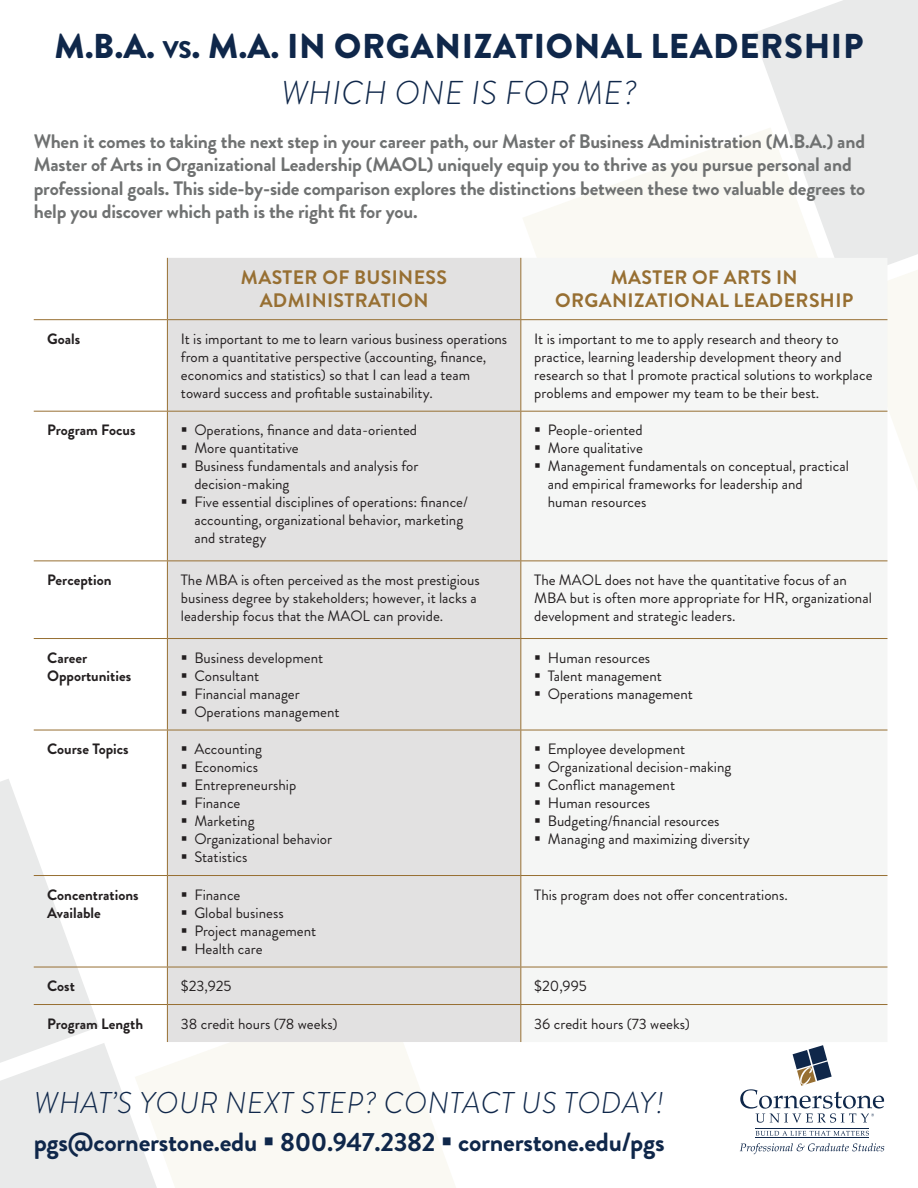
<style>
.page{position:relative;width:918px;height:1188px;background:#fff}
.page>*{position:absolute;margin:0;border:0;box-sizing:border-box;transform-origin:0 0}
.t1{font:900 34.5px "Brandon Grotesque";letter-spacing:.02em;color:#0f274a}
.t2{font:italic 300 33px "Brandon Grotesque";letter-spacing:.02em;color:#0f274a}
.t3{font:italic 300 30px "Brandon Grotesque";letter-spacing:.02em;color:#0f274a}
.t4{font:700 26.25px "Brandon Grotesque";letter-spacing:-.01em;color:#0f274a}
.t5{font:700 19.5px/23.4px "Brandon Grotesque";letter-spacing:-.01em;color:#6f7171}
.t6{font:700 19.5px/23.4px "Brandon Grotesque";letter-spacing:.02em;color:#976f32;text-align:center}
.t7{font:15px/18px "Brandon Grotesque";color:#231f20}
.t8{font:700 15px/18px "Brandon Grotesque";color:#231f20}
.s1{font-size:24.15px}
.s2{font-style:inherit}
</style>
<div class="page">
<svg style="left:157px;top:987px;width:299px;height:201px;fill:#faf9f3"></svg>
<svg style="left:887px;top:281px;width:31px;height:208px"></svg>
<svg style="left:523px;top:134px;width:230px;height:124px;fill:#faf9f3"></svg>
<svg style="left:753px;top:0;width:165px;height:281px;fill:#e9eaea"></svg>
<svg style="left:0;top:779px;width:157px;height:409px"></svg>
<div style="left:168px;top:258px;width:352px;height:784px;background:#e2e1e1"></div>
<div style="left:521px;top:258px;width:366px;height:784px;background:#f5f6f5"></div>
<hr style="left:167px;top:258px;width:1px;height:61px;background:#976f32">
<hr style="left:520px;top:258px;width:1px;height:61px;background:#976f32">
<hr style="left:34px;top:319px;width:133px;height:1px;background:#976f32">
<hr style="left:167px;top:319px;width:354px;height:1px;background:#976f32">
<hr style="left:167px;top:320px;width:1px;height:91px;background:#976f32">
<hr style="left:521px;top:319px;width:366px;height:1px;background:#976f32">
<hr style="left:520px;top:320px;width:1px;height:91px;background:#976f32">
<hr style="left:34px;top:411px;width:133px;height:1px;background:#976f32">
<hr style="left:167px;top:411px;width:354px;height:1px;background:#976f32">
<hr style="left:167px;top:412px;width:1px;height:149px;background:#976f32">
<hr style="left:521px;top:411px;width:366px;height:1px;background:#976f32">
<hr style="left:520px;top:412px;width:1px;height:149px;background:#976f32">
<hr style="left:34px;top:561px;width:133px;height:1px;background:#976f32">
<hr style="left:167px;top:561px;width:354px;height:1px;background:#976f32">
<hr style="left:167px;top:561px;width:1px;height:77px;background:#976f32">
<hr style="left:521px;top:561px;width:366px;height:1px;background:#976f32">
<hr style="left:520px;top:561px;width:1px;height:77px;background:#976f32">
<hr style="left:34px;top:638px;width:133px;height:1px;background:#976f32">
<hr style="left:167px;top:638px;width:354px;height:1px;background:#976f32">
<hr style="left:167px;top:639px;width:1px;height:91px;background:#976f32">
<hr style="left:521px;top:638px;width:366px;height:1px;background:#976f32">
<hr style="left:520px;top:639px;width:1px;height:91px;background:#976f32">
<hr style="left:34px;top:730px;width:133px;height:1px;background:#976f32">
<hr style="left:167px;top:730px;width:354px;height:1px;background:#976f32">
<hr style="left:167px;top:730px;width:1px;height:145px;background:#976f32">
<hr style="left:521px;top:730px;width:366px;height:1px;background:#976f32">
<hr style="left:520px;top:730px;width:1px;height:145px;background:#976f32">
<hr style="left:34px;top:875px;width:133px;height:1px;background:#976f32">
<hr style="left:167px;top:875px;width:354px;height:1px;background:#976f32">
<hr style="left:167px;top:876px;width:1px;height:91px;background:#976f32">
<hr style="left:521px;top:875px;width:366px;height:1px;background:#976f32">
<hr style="left:520px;top:876px;width:1px;height:91px;background:#976f32">
<hr style="left:34px;top:967px;width:133px;height:1px;background:#976f32">
<hr style="left:167px;top:967px;width:354px;height:1px;background:#976f32">
<hr style="left:167px;top:967px;width:1px;height:37px;background:#976f32">
<hr style="left:521px;top:967px;width:366px;height:1px;background:#976f32">
<hr style="left:520px;top:967px;width:1px;height:37px;background:#976f32">
<hr style="left:34px;top:1004px;width:133px;height:1px;background:#976f32">
<hr style="left:167px;top:1004px;width:354px;height:1px;background:#976f32">
<hr style="left:167px;top:1005px;width:1px;height:37px;background:#976f32">
<hr style="left:521px;top:1004px;width:366px;height:1px;background:#976f32">
<hr style="left:520px;top:1005px;width:1px;height:37px;background:#976f32">
<svg style="left:740px;top:1045px;width:144px;height:78px"></svg>
<svg style="left:756px;top:1131px;width:113px;height:5px"></svg>
<hr style="left:756px;top:1129px;width:113px;height:1px;background:#0f274a">
<hr style="left:756px;top:1138px;width:113px;height:1px;background:#0f274a">
<svg style="left:740px;top:1143px;width:144px;height:11px"></svg>
<svg style="left:182px;top:427px;width:5px;height:5px"></svg>
<svg style="left:182px;top:445px;width:5px;height:5px"></svg>
<svg style="left:182px;top:463px;width:5px;height:5px"></svg>
<svg style="left:182px;top:499px;width:5px;height:5px"></svg>
<svg style="left:536px;top:427px;width:4px;height:5px"></svg>
<svg style="left:536px;top:445px;width:4px;height:5px"></svg>
<svg style="left:536px;top:463px;width:4px;height:5px"></svg>
<svg style="left:182px;top:655px;width:5px;height:4px"></svg>
<svg style="left:182px;top:673px;width:5px;height:4px"></svg>
<svg style="left:182px;top:691px;width:5px;height:4px"></svg>
<svg style="left:182px;top:709px;width:5px;height:4px"></svg>
<svg style="left:536px;top:655px;width:4px;height:4px"></svg>
<svg style="left:536px;top:673px;width:4px;height:4px"></svg>
<svg style="left:536px;top:691px;width:4px;height:4px"></svg>
<svg style="left:182px;top:746px;width:5px;height:5px"></svg>
<svg style="left:182px;top:764px;width:5px;height:5px"></svg>
<svg style="left:182px;top:782px;width:5px;height:5px"></svg>
<svg style="left:182px;top:800px;width:5px;height:5px"></svg>
<svg style="left:182px;top:818px;width:5px;height:5px"></svg>
<svg style="left:182px;top:836px;width:5px;height:5px"></svg>
<svg style="left:182px;top:854px;width:5px;height:5px"></svg>
<svg style="left:536px;top:746px;width:4px;height:5px"></svg>
<svg style="left:536px;top:764px;width:4px;height:5px"></svg>
<svg style="left:536px;top:782px;width:4px;height:5px"></svg>
<svg style="left:536px;top:800px;width:4px;height:5px"></svg>
<svg style="left:536px;top:818px;width:4px;height:5px"></svg>
<svg style="left:536px;top:836px;width:4px;height:5px"></svg>
<svg style="left:182px;top:892px;width:5px;height:4px"></svg>
<svg style="left:182px;top:910px;width:5px;height:4px"></svg>
<svg style="left:182px;top:928px;width:5px;height:4px"></svg>
<svg style="left:182px;top:946px;width:5px;height:4px"></svg>
<h1 class="t1" style="left:54px;top:22px;width:810px">M.B.A. <span class="s1">vs</span><span class="s2">.</span> M.A. IN ORGANIZATIONAL LEADERSHIP</h1>
<h2 class="t2" style="left:281px;top:70px;width:358px">WHICH ONE IS FOR ME?</h2>
<p class="t5" style="left:34px;top:130px;width:833px">When it comes to taking the next step in your career path, our Master of Business Administration (M.B.A.) and Master of Arts in Organizational Leadership (MAOL) uniquely equip you to thrive as you pursue personal and professional goals. This side-by-side comparison explores the distinctions between these two valuable degrees to help you discover which path is the right fit for you.</p>
<h3 class="t6" style="left:241px;top:266px;width:208px">MASTER OF BUSINESS<br>ADMINISTRATION</h3>
<h3 class="t6" style="left:555px;top:266px;width:300px">MASTER OF ARTS IN<br>ORGANIZATIONAL LEADERSHIP</h3>
<p class="t8" style="left:47px;top:330px;width:35px">Goals</p>
<p class="t7" style="left:181px;top:330px;width:328px">It is important to me to learn various business operations from a quantitative perspective (accounting, finance, economics and statistics) so that I can lead a team toward success and profitable sustainability.</p>
<p class="t7" style="left:534px;top:330px;width:340px">It is important to me to apply research and theory to practice, learning leadership development theory and research so that I promote practical solutions to workplace problems and empower my team to be their best.</p>
<p class="t8" style="left:47px;top:421px;width:90px">Program Focus</p>
<p class="t7" style="left:194px;top:421px;width:275px">Operations, finance and data-oriented<br>More quantitative<br>Business fundamentals and analysis for decision-making<br>Five essential disciplines of operations: finance/ accounting, organizational behavior, marketing and strategy</p>
<p class="t7" style="left:548px;top:421px;width:303px">People-oriented<br>More qualitative<br>Management fundamentals on conceptual, practical and empirical frameworks for leadership and<br>human resources</p>
<p class="t8" style="left:47px;top:571px;width:66px">Perception</p>
<p class="t7" style="left:181px;top:571px;width:300px">The MBA is often perceived as the most prestigious business degree by stakeholders; however, it lacks a leadership focus that the MAOL can provide.</p>
<p class="t7" style="left:534px;top:571px;width:339px">The MAOL does not have the quantitative focus of an<br>MBA but is often more appropriate for HR, organizational development and strategic leaders.</p>
<p class="t8" style="left:47px;top:649px;width:85px">Career<br>Opportunities</p>
<p class="t7" style="left:194px;top:649px;width:147px">Business development<br>Consultant<br>Financial manager<br>Operations management</p>
<p class="t7" style="left:548px;top:649px;width:147px">Human resources<br>Talent management<br>Operations management</p>
<p class="t8" style="left:47px;top:740px;width:83px">Course Topics</p>
<p class="t7" style="left:194px;top:740px;width:139px">Accounting<br>Economics<br>Entrepreneurship<br>Finance<br>Marketing<br>Organizational behavior<br>Statistics</p>
<p class="t7" style="left:548px;top:740px;width:203px">Employee development<br>Organizational decision-making<br>Conflict management<br>Human resources<br>Budgeting/financial resources<br>Managing and maximizing diversity</p>
<p class="t8" style="left:47px;top:886px;width:93px">Concentrations<br>Available</p>
<p class="t7" style="left:194px;top:886px;width:123px">Finance<br>Global business<br>Project management<br>Health care</p>
<p class="t7" style="left:534px;top:886px;width:255px">This program does not offer concentrations.</p>
<p class="t8" style="left:47px;top:977px;width:29px">Cost</p>
<p class="t7" style="left:181px;top:977px;width:52px">$23,925</p>
<p class="t7" style="left:534px;top:977px;width:54px">$20,995</p>
<p class="t8" style="left:47px;top:1015px;width:97px">Program Length</p>
<p class="t7" style="left:181px;top:1015px;width:158px">38 credit hours (78 weeks)</p>
<p class="t7" style="left:534px;top:1015px;width:157px">36 credit hours (73 weeks)</p>
<h3 class="t3" style="left:34px;top:1082px;width:632px">WHAT’S YOUR NEXT STEP? CONTACT US TODAY!</h3>
<h3 class="t4" style="left:34px;top:1124px;width:632px">pgs@cornerstone.edu ▪ 800.947.2382 ▪ cornerstone.edu/pgs</h3>
</div>
